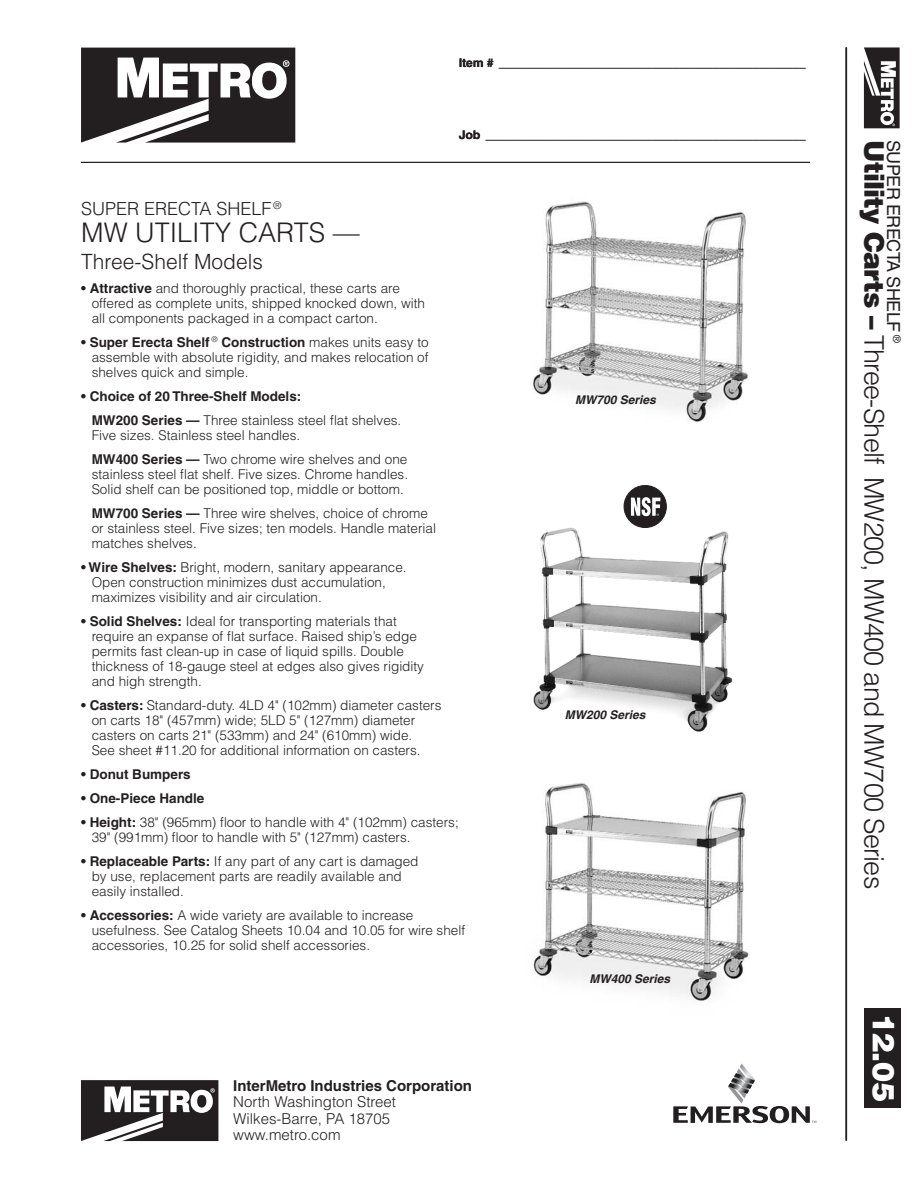
<style>
.page{position:relative;width:918px;height:1188px;background:#fff}
.page>*{position:absolute;margin:0;border:0;box-sizing:border-box;transform-origin:0 0}
.t1{font:900 30px "Helvetica";color:#fff}
.t2{font:300 27px "Helvetica";letter-spacing:-.03em;color:#231f20}
.t3{font:300 27px "Helvetica";color:#231f20}
.t4{font:300 21px "Helvetica";color:#231f20}
.t5{font:18px "Helvetica";letter-spacing:-.03em;color:#231f20}
.t6{font:300 18px "Helvetica";color:#231f20}
.t7{font:300 15px/16.5px "Helvetica";color:#231f20}
.t8{font:700 15px "Helvetica";color:#231f20}
.Body_text_10_11{font:300 13.5px/15px "Helvetica";color:#231f20}
.Body_text_10_11-2{font:700 13.5px "Helvetica";color:#231f20}
.t9{font:700 12px "Helvetica";color:#231f20}
.t10{font:italic 700 12px "Helvetica";color:#231f20}
.s1{font-weight:700}
.s2{font-weight:900}
</style>
<div class="page">
<svg style="left:81px;top:48px;width:214px;height:95px"></svg>
<hr style="left:81px;top:162px;width:729px;height:1px;background:#231f20">
<div style="left:864px;top:1008px;width:37px;height:100px;background:#231f20"></div>
<hr style="left:845px;top:47px;width:2px;height:1094px;background:#231f20">
<svg style="left:864px;top:47px;width:36px;height:81px"></svg>
<svg style="left:81px;top:1080px;width:137px;height:61px"></svg>
<svg style="left:673px;top:1063px;width:143px;height:60px"></svg>
<img style="left:533px;top:201px;width:215px;height:221px">
<img style="left:533px;top:783px;width:216px;height:219px">
<img style="left:533px;top:522px;width:200px;height:210px">
<div style="left:624px;top:486px;width:42px;height:42px;background:#231f20;border-radius:50%"></div>
<div style="left:624px;top:485px;width:42px;height:43px;border:1px solid #231f20;border-radius:50%"></div>
<svg style="left:631px;top:497px;width:29px;height:19px"></svg>
<p class="t9" style="left:459px;top:55px;width:348px">Item # ______________________________________________</p>
<p class="t9" style="left:459px;top:127px;width:348px">Job ________________________________________________</p>
<p class="t6" style="left:81px;top:197px;width:202px">SUPER ERECTA SHELF<sup>®</sup></p>
<p class="t3" style="left:81px;top:215px;width:280px">MW UTILITY CARTS —</p>
<p class="t4" style="left:81px;top:248px;width:183px">Three-Shelf Models</p>
<p class="Body_text_10_11" style="left:92px;top:280px;width:335px;text-indent:-10px"><span class="s1">• Attractive</span> and thoroughly practical, these carts are offered as complete units, shipped knocked down, with all components packaged in a compact carton.</p>
<p class="Body_text_10_11" style="left:92px;top:334px;width:338px;text-align:justify;text-indent:-10px"><span class="s1">• Super Erecta Shelf</span> <sup>®</sup> <span class="s1">Construction</span> makes units easy to assemble with absolute rigidity, and makes relocation of shelves quick and simple.</p>
<p class="Body_text_10_11-2" style="left:81px;top:388px;width:222px">• Choice of 20 Three-Shelf Models:</p>
<p class="Body_text_10_11" style="left:92px;top:412px;width:311px"><span class="s1">MW200 Series —</span> Three stainless steel flat shelves.<br>Five sizes. Stainless steel handles.</p>
<p class="Body_text_10_11" style="left:92px;top:451px;width:318px;text-align:justify"><span class="s1">MW400 Series —</span> Two chrome wire shelves and one stainless steel flat shelf. Five sizes. Chrome handles.<br>Solid shelf can be positioned top, middle or bottom.</p>
<p class="Body_text_10_11" style="left:92px;top:505px;width:346px"><span class="s1">MW700 Series —</span> Three wire shelves, choice of chrome or stainless steel. Five sizes; ten models. Handle material matches shelves.</p>
<p class="Body_text_10_11" style="left:92px;top:559px;width:316px;text-indent:-10px"><span class="s1">• Wire Shelves:</span> Bright, modern, sanitary appearance.<br>Open construction minimizes dust accumulation, maximizes visibility and air circulation.</p>
<p class="Body_text_10_11" style="left:92px;top:613px;width:334px;text-indent:-10px"><span class="s1">• Solid Shelves:</span> Ideal for transporting materials that require an expanse of flat surface. Raised ship’s edge permits fast clean-up in case of liquid spills. Double thickness of 18-gauge steel at edges also gives rigidity and high strength.</p>
<p class="Body_text_10_11" style="left:92px;top:697px;width:351px;text-indent:-10px"><span class="s1">• Casters:</span> Standard-duty. 4LD 4" (102mm) diameter casters on carts 18" (457mm) wide; 5LD 5" (127mm) diameter casters on carts 21" (533mm) and 24" (610mm) wide.<br>See sheet #11.20 for additional information on casters.</p>
<p class="Body_text_10_11-2" style="left:81px;top:766px;width:111px">• Donut Bumpers</p>
<p class="Body_text_10_11-2" style="left:81px;top:790px;width:125px">• One-Piece Handle</p>
<p class="Body_text_10_11" style="left:92px;top:814px;width:369px;text-indent:-10px"><span class="s1">• Height:</span> 38" (965mm) floor to handle with 4" (102mm) casters;<br>39" (991mm) floor to handle with 5" (127mm) casters.</p>
<p class="Body_text_10_11" style="left:92px;top:853px;width:328px;text-indent:-10px"><span class="s1">• Replaceable Parts:</span> If any part of any cart is damaged by use, replacement parts are readily available and easily installed.</p>
<p class="Body_text_10_11" style="left:92px;top:907px;width:375px;text-indent:-10px"><span class="s1">• Accessories:</span> A wide variety are available to increase usefulness. See Catalog Sheets 10.04 and 10.05 for wire shelf accessories, 10.25 for solid shelf accessories.</p>
<p class="t8" style="left:233px;top:1076px;width:240px">InterMetro Industries Corporation</p>
<p class="t7" style="left:233px;top:1093px;width:164px">North Washington Street<br>Wilkes-Barre, PA 18705 www.metro.com</p>
<p class="t10" style="left:575px;top:393px;width:82px">MW700 Series</p>
<p class="t10" style="left:565px;top:708px;width:82px">MW200 Series</p>
<p class="t10" style="left:590px;top:971px;width:82px">MW400 Series</p>
<p class="t5" style="left:904px;top:140px;width:205px;rotate:90deg">SUPER ERECTA SHELF <sup>®</sup></p>
<p class="t2" style="left:891px;top:140px;width:751px;rotate:90deg"><span class="s2">Utility Carts –</span> Three-Shelf MW200, MW400 and MW700 Series</p>
<p class="t1" style="left:903px;top:1014px;width:89px;rotate:90deg">12.05</p>
</div>
